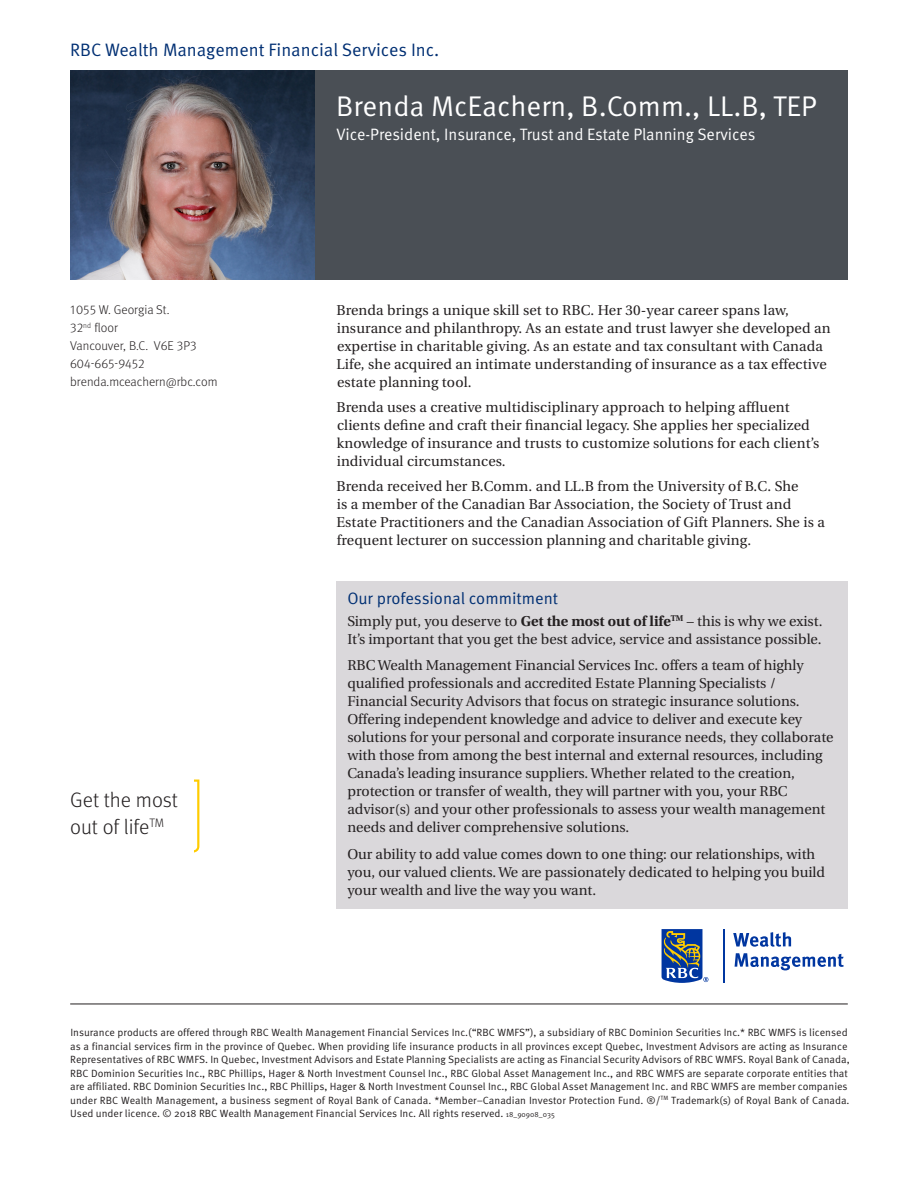
<style>
.page{position:relative;width:918px;height:1188px;background:#fff}
.page>*{position:absolute;margin:0;border:0;box-sizing:border-box;transform-origin:0 0}
.t1{font:28.5px "Meta OT Norm";color:#fff}
.t2{font:300 21px/27px "Meta OT";color:#231f20}
.t3{font:18px "Meta OT Norm";color:#002f73}
.t4{font:16.5px "Meta OT Norm";color:#fff}
.t5{font:16.5px "Meta OT Norm";color:#002f73}
.t6{font:14.25px/18px "Utopia";color:#231f20}
.t7{font:300 12.75px/18px "Meta OT";color:#231f20}
.t8{font:10.5px/13.5px "Meta OT Norm";color:#231f20}
.s1{font-weight:700}
.s2{font-size:7.5px}
</style>
<div class="page">
<div style="left:315px;top:70px;width:533px;height:210px;background:#4a4f55"></div>
<hr style="left:70px;top:1004px;width:778px;height:1px;background:#231f20">
<svg style="left:662px;top:929px;width:46px;height:54px"></svg>
<hr style="left:723px;top:929px;width:1px;height:54px;background:#0036a0">
<svg style="left:733px;top:932px;width:58px;height:15px"></svg>
<svg style="left:735px;top:953px;width:109px;height:17px"></svg>
<div style="left:337px;top:581px;width:511px;height:327px;background:#dad8db"></div>
<svg style="left:194px;top:780px;width:5px;height:73px"></svg>
<img style="left:70px;top:70px;width:245px;height:210px">
<p class="t3" style="left:70px;top:39px;width:371px">RBC Wealth Management Financial Services Inc.</p>
<p class="t7" style="left:70px;top:301px;width:128px">1055 W. Georgia St.<br>32<sup>nd</sup> floor<br>Vancouver, B.C. V6E 3P3<br>604-665-9452</p>
<p class="t7" style="left:70px;top:373px;width:149px">brenda.mceachern@rbc.com</p>
<p class="t2" style="left:70px;top:787px;width:109px">Get the most out of life<sup>TM</sup></p>
<p class="t1" style="left:336px;top:89px;width:482px">Brenda McEachern, B.Comm., LL.B, TEP</p>
<p class="t4" style="left:336px;top:124px;width:420px">Vice-President, Insurance, Trust and Estate Planning Services</p>
<p class="t6" style="left:337px;top:302px;width:496px">Brenda brings a unique skill set to RBC. Her 30-year career spans law, insurance and philanthropy. As an estate and trust lawyer she developed an expertise in charitable giving. As an estate and tax consultant with Canada Life, she acquired an intimate understanding of insurance as a tax effective estate planning tool.</p>
<p class="t6" style="left:337px;top:398px;width:484px">Brenda uses a creative multidisciplinary approach to helping affluent clients define and craft their financial legacy. She applies her specialized knowledge of insurance and trusts to customize solutions for each client’s individual circumstances.</p>
<p class="t6" style="left:337px;top:477px;width:490px">Brenda received her B.Comm. and LL.B from the University of B.C. She<br>is a member of the Canadian Bar Association, the Society of Trust and Estate Practitioners and the Canadian Association of Gift Planners. She is a frequent lecturer on succession planning and charitable giving.</p>
<p class="t5" style="left:347px;top:589px;width:212px">Our professional commitment</p>
<p class="t6" style="left:347px;top:612px;width:477px">Simply put, you deserve to <span class="s1">Get the most out of life</span><sup>TM</sup> – this is why we exist.<br>It’s important that you get the best advice, service and assistance possible.</p>
<p class="t6" style="left:347px;top:657px;width:488px">RBC Wealth Management Financial Services Inc. offers a team of highly qualified professionals and accredited Estate Planning Specialists / Financial Security Advisors that focus on strategic insurance solutions.<br>Offering independent knowledge and advice to deliver and execute key solutions for your personal and corporate insurance needs, they collaborate with those from among the best internal and external resources, including Canada’s leading insurance suppliers. Whether related to the creation, protection or transfer of wealth, they will partner with you, your RBC advisor(s) and your other professionals to assess your wealth management needs and deliver comprehensive solutions.</p>
<p class="t6" style="left:347px;top:845px;width:479px">Our ability to add value comes down to one thing: our relationships, with you, our valued clients. We are passionately dedicated to helping you build your wealth and live the way you want.</p>
<p class="t8" style="left:70px;top:1026px;width:781px">Insurance products are offered through RBC Wealth Management Financial Services Inc.(“RBC WMFS”), a subsidiary of RBC Dominion Securities Inc.* RBC WMFS is licensed as a financial services firm in the province of Quebec. When providing life insurance products in all provinces except Quebec, Investment Advisors are acting as Insurance Representatives of RBC WMFS. In Quebec, Investment Advisors and Estate Planning Specialists are acting as Financial Security Advisors of RBC WMFS. Royal Bank of Canada, RBC Dominion Securities Inc., RBC Phillips, Hager &amp; North Investment Counsel Inc., RBC Global Asset Management Inc., and RBC WMFS are separate corporate entities that are affiliated. RBC Dominion Securities Inc., RBC Phillips, Hager &amp; North Investment Counsel Inc., RBC Global Asset Management Inc. and RBC WMFS are member companies under RBC Wealth Management, a business segment of Royal Bank of Canada. *Member–Canadian Investor Protection Fund. ®/<sup>TM</sup> Trademark(s) of Royal Bank of Canada.<br>Used under licence. © 2018 RBC Wealth Management Financial Services Inc. All rights reserved. <span class="s2">18_90908_035</span></p>
</div>
